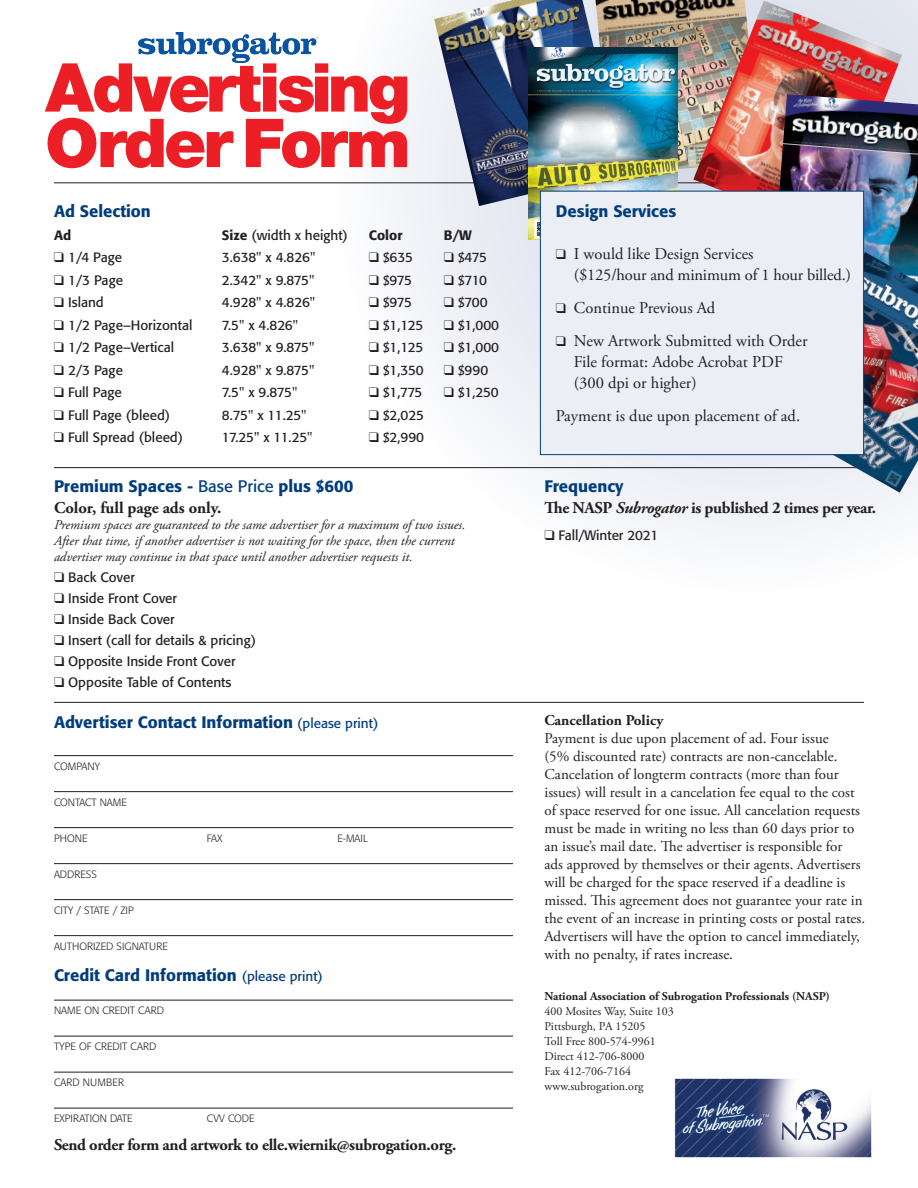
<style>
.page{position:relative;width:918px;height:1188px;background:#fff}
.page>*{position:absolute;margin:0;border:0;box-sizing:border-box;transform-origin:0 0}
.t1{font:900 67.5px/55.5px "Helvetica Neue";letter-spacing:-.05em;color:#ed1f26}
.t2{font:16.5px/21px "Adobe Garamond Pro";color:#231f20}
.t3{font:500 16.5px "Formata";color:#013d7d}
.t4{font:700 16.5px "Adobe Garamond Pro";letter-spacing:-.02em;color:#231f20}
.t5{font:700 16.5px "Adobe Garamond Pro";color:#231f20}
.t6{font:15px/18px "Adobe Garamond Pro";color:#231f20}
.t7{font:700 15px "Adobe Garamond Pro";color:#231f20}
.t8{font:13.5px "Formata";color:#231f20}
.t9{font:italic 13.5px/16.2px "Adobe Garamond Pro";color:#231f20}
.t10{font:500 13.5px "Formata";color:#231f20}
.t11{font:12px/15px "Adobe Garamond Pro";color:#231f20}
.t12{font:700 12px "Adobe Garamond Pro";color:#231f20}
.t13{font:300 10.5px "Formata";color:#231f20}
.t14{font:300 10.5px "Formata";letter-spacing:.02em;color:#231f20}
.s1{font-weight:500}
.s2{font-weight:400}
.s3{font-weight:400;font-size:13.5px}
.s4{font-style:italic}
</style>
<div class="page">
<svg style="left:334px;top:0;width:584px;height:535px"></svg>
<hr style="left:54px;top:755px;width:459px;height:1px;background:#231f20">
<hr style="left:54px;top:791px;width:459px;height:1px;background:#231f20">
<hr style="left:54px;top:827px;width:459px;height:1px;background:#231f20">
<hr style="left:54px;top:863px;width:459px;height:1px;background:#231f20">
<hr style="left:54px;top:899px;width:459px;height:1px;background:#231f20">
<hr style="left:54px;top:935px;width:459px;height:1px;background:#231f20">
<hr style="left:54px;top:1000px;width:459px;height:1px;background:#231f20">
<hr style="left:54px;top:1036px;width:459px;height:1px;background:#231f20">
<hr style="left:54px;top:1072px;width:459px;height:1px;background:#231f20">
<hr style="left:54px;top:1108px;width:459px;height:1px;background:#231f20">
<hr style="left:54px;top:182px;width:810px;height:1px;background:#231f20">
<hr style="left:54px;top:467px;width:810px;height:1px;background:#231f20">
<hr style="left:54px;top:702px;width:810px;height:1px;background:#231f20">
<img style="left:674px;top:1078px;width:198px;height:80px">
<img style="left:624px;top:0;width:136px;height:176px">
<img style="left:693px;top:1px;width:209px;height:190px">
<img style="left:434px;top:0;width:190px;height:206px">
<img style="left:772px;top:94px;width:146px;height:158px">
<img style="left:139px;top:32px;width:178px;height:31px">
<img style="left:770px;top:252px;width:148px;height:241px">
<img style="left:529px;top:48px;width:148px;height:192px">
<div style="left:540px;top:191px;width:324px;height:264px;background:#ebeef5;border:1px solid #013d7d"></div>
<h1 class="t1" style="left:45px;top:60px;width:367px">Advertising<br>Order Form</h1>
<p class="t3" style="left:54px;top:201px;width:98px">Ad Selection</p>
<p class="t10" style="left:54px;top:227px;width:19px">Ad</p>
<p class="t8" style="left:222px;top:227px;width:128px"><span class="s1">Size</span> (width x height)</p>
<p class="t10" style="left:369px;top:227px;width:35px">Color</p>
<p class="t10" style="left:444px;top:227px;width:29px">B/W</p>
<p class="t8" style="left:54px;top:249px;width:70px">❑ 1/4 Page</p>
<p class="t8" style="left:222px;top:249px;width:95px">3.638" x 4.826"</p>
<p class="t8" style="left:369px;top:249px;width:45px">❑ $635</p>
<p class="t8" style="left:444px;top:249px;width:45px">❑ $475</p>
<p class="t8" style="left:54px;top:272px;width:71px">❑ 1/3 Page</p>
<p class="t8" style="left:222px;top:272px;width:94px">2.342" x 9.875"</p>
<p class="t8" style="left:369px;top:272px;width:45px">❑ $975</p>
<p class="t8" style="left:444px;top:272px;width:45px">❑ $710</p>
<p class="t8" style="left:54px;top:294px;width:51px">❑ Island</p>
<p class="t8" style="left:222px;top:294px;width:95px">4.928" x 4.826"</p>
<p class="t8" style="left:369px;top:294px;width:45px">❑ $975</p>
<p class="t8" style="left:444px;top:294px;width:45px">❑ $700</p>
<p class="t8" style="left:54px;top:317px;width:140px">❑ 1/2 Page–Horizontal</p>
<p class="t8" style="left:222px;top:317px;width:78px">7.5" x 4.826"</p>
<p class="t8" style="left:369px;top:317px;width:56px">❑ $1,125</p>
<p class="t8" style="left:444px;top:317px;width:57px">❑ $1,000</p>
<p class="t8" style="left:54px;top:339px;width:122px">❑ 1/2 Page–Vertical</p>
<p class="t8" style="left:222px;top:339px;width:94px">3.638" x 9.875"</p>
<p class="t8" style="left:369px;top:339px;width:56px">❑ $1,125</p>
<p class="t8" style="left:444px;top:339px;width:57px">❑ $1,000</p>
<p class="t8" style="left:54px;top:362px;width:71px">❑ 2/3 Page</p>
<p class="t8" style="left:222px;top:362px;width:94px">4.928" x 9.875"</p>
<p class="t8" style="left:369px;top:362px;width:56px">❑ $1,350</p>
<p class="t8" style="left:444px;top:362px;width:46px">❑ $990</p>
<p class="t8" style="left:54px;top:384px;width:69px">❑ Full Page</p>
<p class="t8" style="left:222px;top:384px;width:77px">7.5" x 9.875"</p>
<p class="t8" style="left:369px;top:384px;width:55px">❑ $1,775</p>
<p class="t8" style="left:444px;top:384px;width:56px">❑ $1,250</p>
<p class="t8" style="left:54px;top:407px;width:118px">❑ Full Page (bleed)</p>
<p class="t8" style="left:222px;top:407px;width:86px">8.75" x 11.25"</p>
<p class="t8" style="left:369px;top:407px;width:56px">❑ $2,025</p>
<p class="t8" style="left:54px;top:429px;width:131px">❑ Full Spread (bleed)</p>
<p class="t8" style="left:222px;top:429px;width:92px">17.25" x 11.25"</p>
<p class="t8" style="left:369px;top:429px;width:57px">❑ $2,990</p>
<p class="t3" style="left:54px;top:476px;width:301px">Premium Spaces - <span class="s2">Base Price</span> plus $600</p>
<p class="t5" style="left:54px;top:498px;width:169px">Color, full page ads only.</p>
<p class="t9" style="left:54px;top:517px;width:413px">Premium spaces are guaranteed to the same advertiser for a maximum of two issues.<br>After that time, if another advertiser is not waiting for the space, then the current advertiser may continue in that space until another advertiser requests it.</p>
<p class="t8" style="left:54px;top:569px;width:82px">❑ Back Cover</p>
<p class="t8" style="left:54px;top:590px;width:125px">❑ Inside Front Cover</p>
<p class="t8" style="left:54px;top:611px;width:122px">❑ Inside Back Cover</p>
<p class="t8" style="left:54px;top:632px;width:204px">❑ Insert (call for details &amp; pricing)</p>
<p class="t8" style="left:54px;top:653px;width:183px">❑ Opposite Inside Front Cover</p>
<p class="t8" style="left:54px;top:674px;width:179px">❑ Opposite Table of Contents</p>
<p class="t3" style="left:54px;top:712px;width:326px">Advertiser Contact Information <span class="s3">(please print)</span></p>
<p class="t13" style="left:54px;top:760px;width:47px">COMPANY</p>
<p class="t13" style="left:54px;top:796px;width:75px">CONTACT NAME</p>
<p class="t13" style="left:54px;top:832px;width:35px">PHONE</p>
<p class="t13" style="left:207px;top:832px;width:17px">FAX</p>
<p class="t13" style="left:337px;top:832px;width:32px">E-MAIL</p>
<p class="t13" style="left:54px;top:868px;width:44px">ADDRESS</p>
<p class="t13" style="left:54px;top:904px;width:81px">CITY / STATE / ZIP</p>
<p class="t13" style="left:54px;top:940px;width:115px">AUTHORIZED SIGNATURE</p>
<p class="t3" style="left:54px;top:965px;width:270px">Credit Card Information <span class="s3">(please print)</span></p>
<p class="t13" style="left:54px;top:1004px;width:112px">NAME ON CREDIT CARD</p>
<p class="t13" style="left:54px;top:1040px;width:104px">TYPE OF CREDIT CARD</p>
<p class="t14" style="left:54px;top:1076px;width:72px">CARD NUMBER</p>
<p class="t13" style="left:54px;top:1112px;width:80px">EXPIRATION DATE</p>
<p class="t13" style="left:207px;top:1112px;width:49px">CVV CODE</p>
<p class="t4" style="left:54px;top:1135px;width:404px">Send order form and artwork to elle.wiernik@subrogation.org.</p>
<p class="t3" style="left:556px;top:201px;width:122px">Design Services</p>
<p class="t2" style="left:574px;top:244px;width:279px;text-indent:-18px">❑ I would like Design Services<br>($125/hour and minimum of 1 hour billed.)</p>
<p class="t2" style="left:556px;top:298px;width:161px">❑ Continue Previous Ad</p>
<p class="t2" style="left:574px;top:331px;width:235px;text-indent:-18px">❑ New Artwork Submitted with Order<br>File format: Adobe Acrobat PDF (300 dpi or higher)</p>
<p class="t2" style="left:556px;top:406px;width:246px">Payment is due upon placement of ad.</p>
<p class="t3" style="left:544px;top:476px;width:81px">Frequency</p>
<p class="t4" style="left:544px;top:498px;width:333px">The NASP <span class="s4">Subrogator</span> is published 2 times per year.</p>
<p class="t8" style="left:544px;top:527px;width:115px">❑ Fall/Winter 2021</p>
<p class="t7" style="left:544px;top:712px;width:120px">Cancellation Policy</p>
<p class="t6" style="left:544px;top:730px;width:322px">Payment is due upon placement of ad. Four issue<br>(5% discounted rate) contracts are non-cancelable.<br>Cancelation of longterm contracts (more than four issues) will result in a cancelation fee equal to the cost of space reserved for one issue. All cancelation requests must be made in writing no less than 60 days prior to an issue’s mail date. The advertiser is responsible for<br>ads approved by themselves or their agents. Advertisers will be charged for the space reserved if a deadline is missed. This agreement does not guarantee your rate in the event of an increase in printing costs or postal rates.<br>Advertisers will have the option to cancel immediately, with no penalty, if rates increase.</p>
<p class="t12" style="left:544px;top:990px;width:287px">National Association of Subrogation Professionals (NASP)</p>
<p class="t11" style="left:544px;top:1004px;width:131px">400 Mosites Way, Suite 103<br>Pittsburgh, PA 15205<br>Toll Free 800-574-9961<br>Direct 412-706-8000<br>Fax 412-706-7164 www.subrogation.org</p>
</div>
